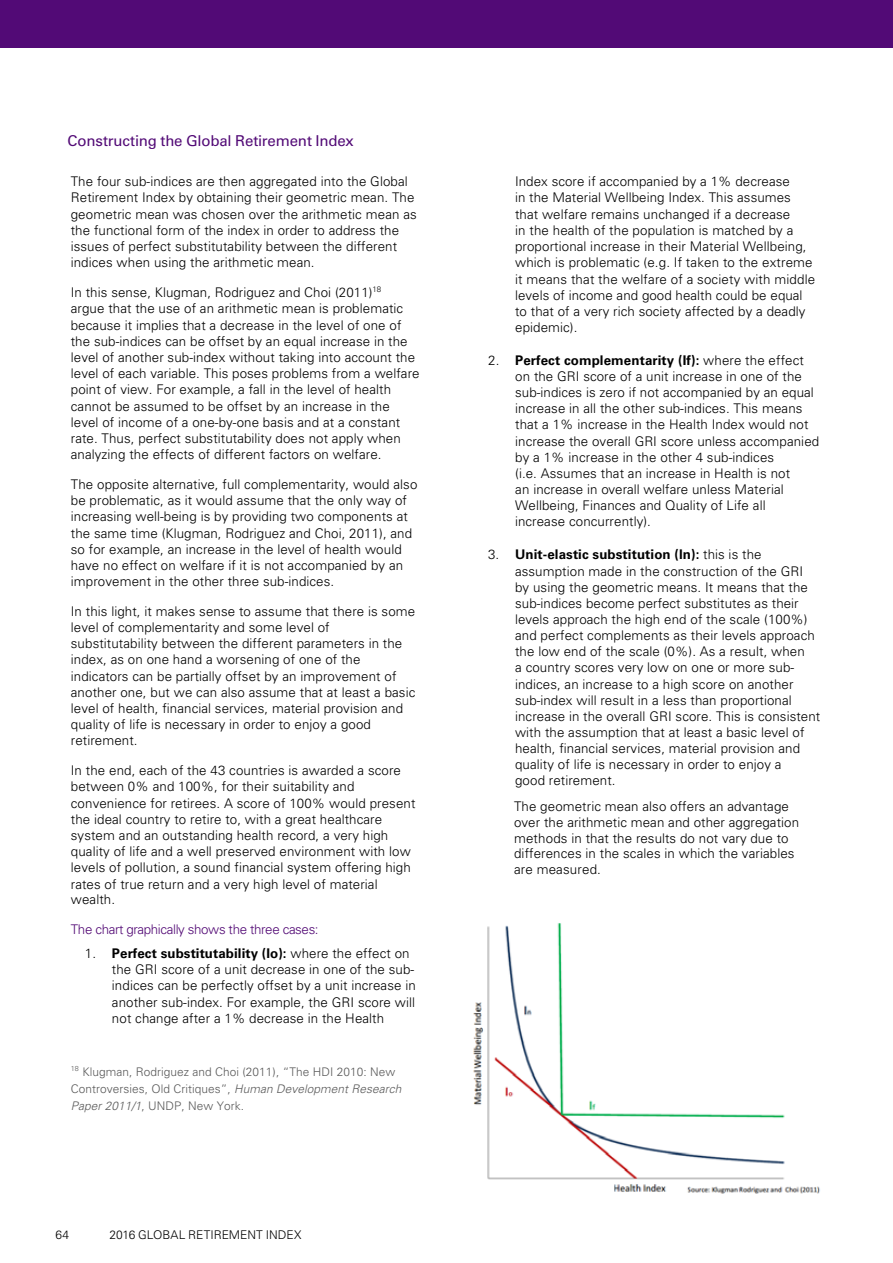
<style>
.page{position:relative;width:893px;height:1263px;background:#fff}
.page>*{position:absolute;margin:0;border:0;box-sizing:border-box;transform-origin:0 0}
.t1{font:15px "Univers LT Std";letter-spacing:-.01em;color:#520a76}
.t2{font:300 13.35px/16.2px "Univers LT Std";letter-spacing:.005em;color:#000}
.t3{font:300 13.35px "Univers LT Std";letter-spacing:-.025em;color:#510874}
.t4{font:300 12px "Univers LT Std";color:#000}
.t5{font:300 11.85px/17.1px "Univers LT Std";letter-spacing:.005em;color:#595959}
.s1{font-weight:700}
.s2{font-style:italic}
</style>
<div class="page">
<div style="left:0;top:0;width:893px;height:47px;background:#520a76"></div>
<img style="left:473px;top:923px;width:347px;height:271px">
<p class="t1" style="left:68px;top:132px;width:288px">Constructing the Global Retirement Index</p>
<p class="t2" style="left:71px;top:173px;width:347px">The four sub-indices are then aggregated into the Global Retirement Index by obtaining their geometric mean. The geometric mean was chosen over the arithmetic mean as the functional form of the index in order to address the issues of perfect substitutability between the different indices when using the arithmetic mean.</p>
<p class="t2" style="left:71px;top:284px;width:350px">In this sense, Klugman, Rodriguez and Choi (2011)<sup>18<br></sup>argue that the use of an arithmetic mean is problematic because it implies that a decrease in the level of one of the sub-indices can be offset by an equal increase in the level of another sub-index without taking into account the level of each variable. This poses problems from a welfare point of view. For example, a fall in the level of health cannot be assumed to be offset by an increase in the level of income of a one-by-one basis and at a constant rate. Thus, perfect substitutability does not apply when analyzing the effects of different factors on welfare.</p>
<p class="t2" style="left:71px;top:476px;width:348px">The opposite alternative, full complementarity, would also be problematic, as it would assume that the only way of increasing well-being is by providing two components at the same time (Klugman, Rodriguez and Choi, 2011), and so for example, an increase in the level of health would have no effect on welfare if it is not accompanied by an improvement in the other three sub-indices.</p>
<p class="t2" style="left:71px;top:603px;width:346px">In this light, it makes sense to assume that there is some level of complementarity and some level of substitutability between the different parameters in the index, as on one hand a worsening of one of the indicators can be partially offset by an improvement of another one, but we can also assume that at least a basic level of health, financial services, material provision and quality of life is necessary in order to enjoy a good retirement.</p>
<p class="t2" style="left:71px;top:762px;width:346px">In the end, each of the 43 countries is awarded a score between 0% and 100%, for their suitability and convenience for retirees. A score of 100% would present the ideal country to retire to, with a great healthcare system and an outstanding health record, a very high quality of life and a well preserved environment with low levels of pollution, a sound financial system offering high rates of true return and a very high level of material wealth.</p>
<p class="t3" style="left:71px;top:921px;width:249px">The chart graphically shows the three cases:</p>
<p class="t2" style="left:112px;top:945px;width:305px;text-indent:-27px">1. <span class="s1">Perfect substitutability (Io):</span> where the effect on the GRI score of a unit decrease in one of the sub&shy;indices can be perfectly offset by a unit increase in another sub-index. For example, the GRI score will not change after a 1% decrease in the Health</p>
<p class="t5" style="left:71px;top:1063px;width:332px"><sup>18</sup> Klugman, Rodriguez and Choi (2011), “The HDI 2010: New<br>Controversies, Old Critiques”, <span class="s2">Human Development Research<br>Paper 2011/1</span>, UNDP, New York.</p>
<p class="t4" style="left:56px;top:1227px;width:15px">64</p>
<p class="t4" style="left:110px;top:1227px;width:193px">2016 GLOBAL RETIREMENT INDEX</p>
<p class="t2" style="left:515px;top:173px;width:302px">Index score if accompanied by a 1% decrease<br>in the Material Wellbeing Index. This assumes that welfare remains unchanged if a decrease<br>in the health of the population is matched by a proportional increase in their Material Wellbeing, which is problematic (e.g. If taken to the extreme it means that the welfare of a society with middle levels of income and good health could be equal to that of a very rich society affected by a deadly epidemic).</p>
<p class="t2" style="left:515px;top:352px;width:306px;text-indent:-27px">2. <span class="s1">Perfect complementarity (If):</span> where the effect on the GRI score of a unit increase in one of the sub-indices is zero if not accompanied by an equal increase in all the other sub-indices. This means that a 1% increase in the Health Index would not increase the overall GRI score unless accompanied by a 1% increase in the other 4 sub-indices<br>(i.e. Assumes that an increase in Health is not<br>an increase in overall welfare unless Material Wellbeing, Finances and Quality of Life all<br>increase concurrently).</p>
<p class="t2" style="left:515px;top:547px;width:307px;text-indent:-27px">3. <span class="s1">Unit-elastic substitution (ln):</span> this is the assumption made in the construction of the GRI by using the geometric means. It means that the sub-indices become perfect substitutes as their levels approach the high end of the scale (100%) and perfect complements as their levels approach the low end of the scale (0%). As a result, when<br>a country scores very low on one or more sub&shy;indices, an increase to a high score on another sub-index will result in a less than proportional increase in the overall GRI score. This is consistent with the assumption that at least a basic level of health, financial services, material provision and quality of life is necessary in order to enjoy a<br>good retirement.</p>
<p class="t2" style="left:514px;top:798px;width:287px">The geometric mean also offers an advantage over the arithmetic mean and other aggregation methods in that the results do not vary due to differences in the scales in which the variables are measured.</p>
</div>
